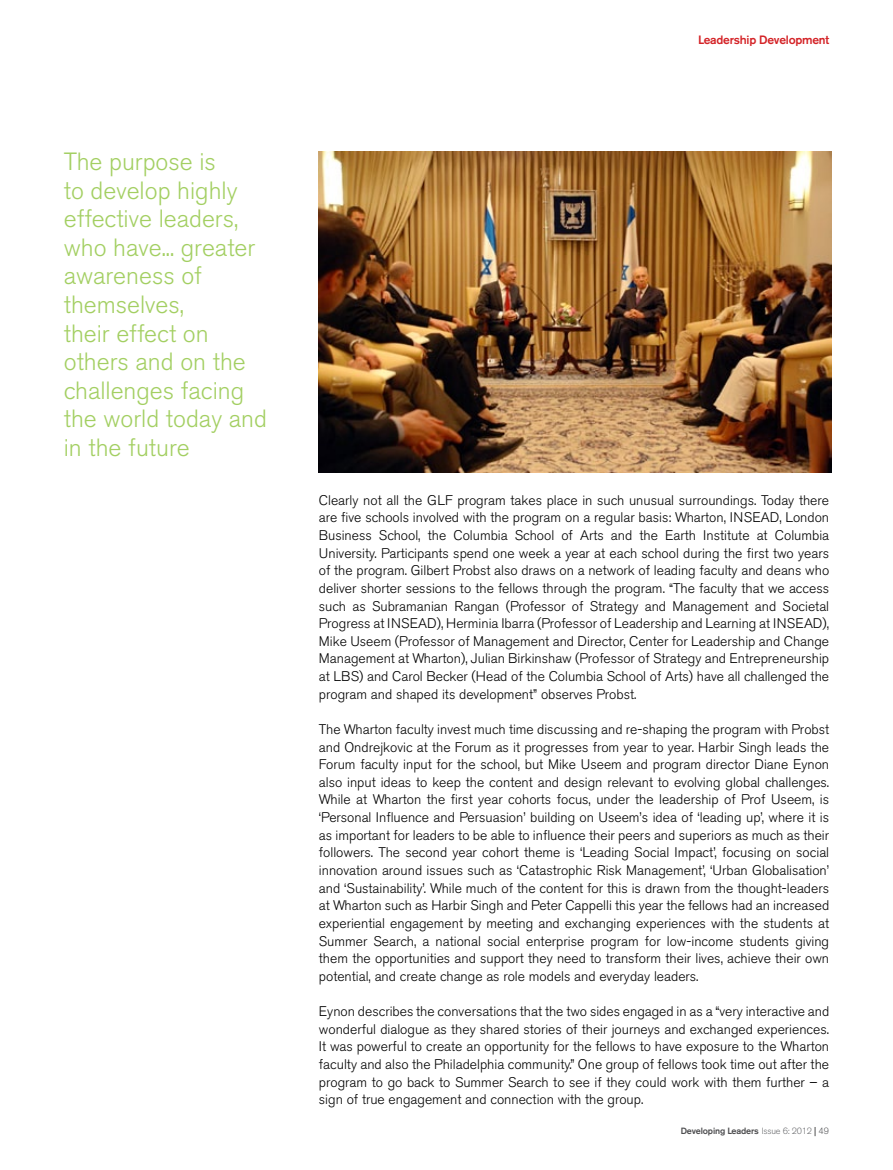
<style>
.page{position:relative;width:893px;height:1170px;background:#fff}
.page>*{position:absolute;margin:0;border:0;box-sizing:border-box;transform-origin:0 0}
.t1{font:300 24.75px/28.5px "Akzidenz Grotesk BE";color:#a3cf62}
.t2{font:300 13.8px/17.5px "Akzidenz Grotesk BE";color:#000;text-align:justify}
.t3{font:500 12px "Akzidenz Grotesk BE";letter-spacing:-.02em;color:#d42327}
.t4{font:500 9px "Akzidenz Grotesk BE";letter-spacing:-.02em;color:#4d4d4f}
.s1{font-weight:300;color:#6d6e71}
.s2{font-family:"Bliss 2";font-weight:300;color:#000}
.s3{font-weight:300;color:#58595b}
</style>
<div class="page">
<img style="left:319px;top:152px;width:512px;height:320px">
<h1 class="t1" style="left:64px;top:148px;width:205px">The purpose is<br>to develop highly effective leaders, who have... greater awareness of themselves,<br>their effect on others and on the challenges facing the world today and in the future</h1>
<p class="t3" style="left:698px;top:33px;width:133px">Leadership Development</p>
<p class="t2" style="left:319px;top:491px;width:512px">Clearly not all the GLF program takes place in such unusual surroundings. Today there are five schools involved with the program on a regular basis: Wharton, INSEAD, London Business School, the Columbia School of Arts and the Earth Institute at Columbia U niversity. Participants spend one week a year at each school during the first two years of the program. Gilbert Probst also draws on a network of leading faculty and deans who deliver shorter sessions to the fellows through the program. “The faculty that we access such as Subramanian Rangan (Professor of Strategy and Management and Societal Progress at INSEAD), Herminia Ibarra (Professor of Leadership and Learning at INSEAD), Mike Useem (Professor of Management and Director, Center for Leadership and Change Management at Wharton), Julian Birkinshaw (Professor of Strategy and Entrepreneurship at LBS) and Carol Becker (Head of the Columbia School of Arts) have all challenged the program and shaped its development” observes Probst.</p>
<p class="t2" style="left:319px;top:720px;width:512px">The Wharton faculty invest much time discussing and re-shaping the program with Probst and Ondrejkovic at the Forum as it progresses from year to year. Harbir Singh leads the Forum faculty input for the school, but Mike Useem and program director Diane Eynon also input ideas to keep the content and design relevant to evolving global challenges.<br>While at Wharton the first year cohorts focus, under the leadership of Prof Useem, is ‘Personal Influence and Persuasion’ building on Useem’s idea of ‘leading up’, where it is as important for leaders to be able to influence their peers and superiors as much as their followers. The second year cohort theme is ‘Leading Social Impact’, focusing on social innovation around issues such as ‘Catastrophic Risk Management’, ‘U rban Globalisation’ and ‘Sustainability’. While much of the content for this is drawn from the thought-leaders at Wharton such as Harbir Singh and Peter Cappelli this year the fellows had an increased experiential engagement by meeting and exchanging experiences with the students at Summer Search, a national social enterprise program for low-income students giving them the opportunities and support they need to transform their lives, achieve their own potential, and create change as role models and everyday leaders.</p>
<p class="t2" style="left:319px;top:1002px;width:512px">Eynon describes the conversations that the two sides engaged in as a “very interactive and wonderful dialogue as they shared stories of their journeys and exchanged experiences.<br>It was powerful to create an opportunity for the fellows to have exposure to the Wharton faculty and also the Philadelphia community.” One group of fellows took time out after the program to go back to Summer Search to see if they could work with them further – a sign of true engagement and connection with the group.</p>
<p class="t4" style="left:681px;top:1125px;width:150px">Developing Leaders <span class="s1">Issue 6: 2012</span> <span class="s2">|</span> <span class="s3">49</span></p>
</div>
